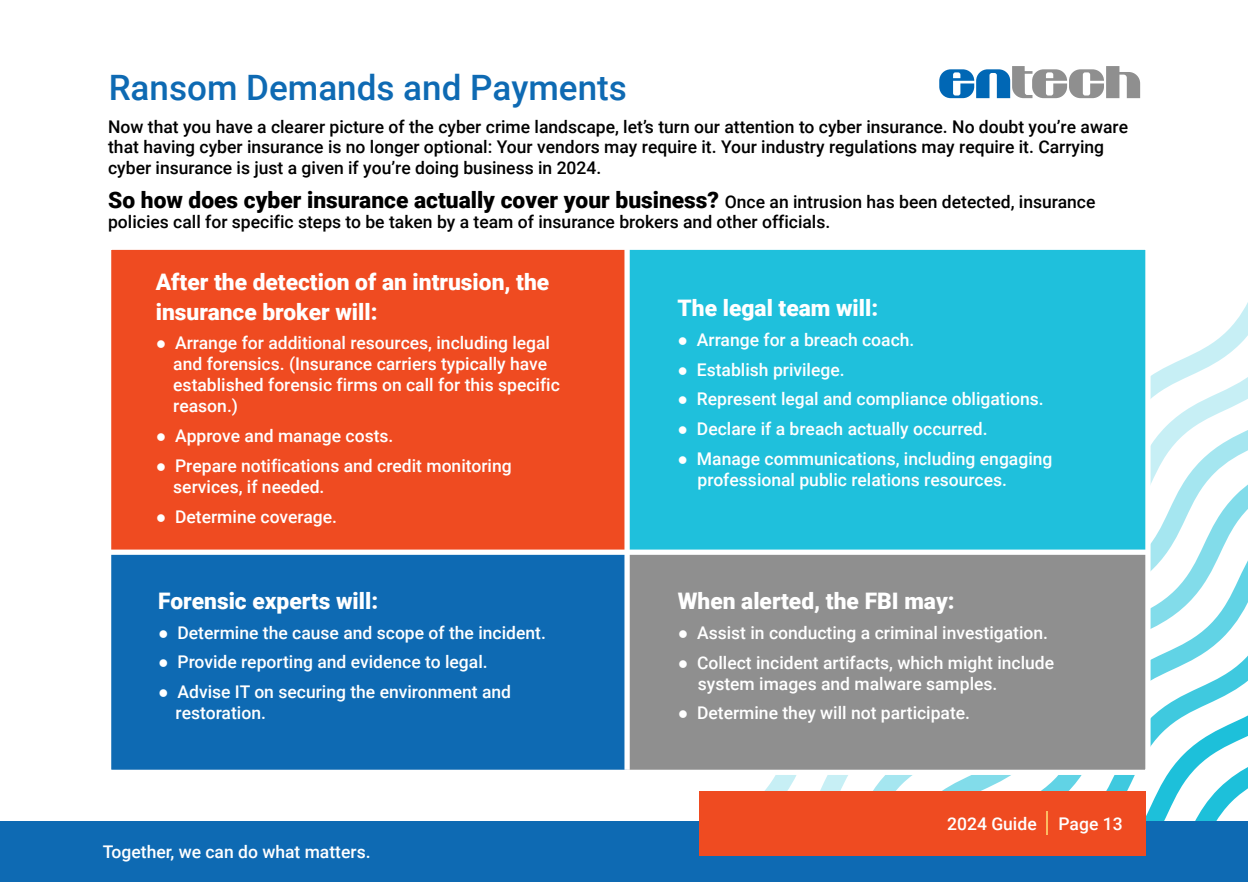
<style>
.page{position:relative;width:1248px;height:882px;background:#fff}
.page>*{position:absolute;margin:0;border:0;box-sizing:border-box;transform-origin:0 0}
.t1{font:500 35px "Roboto";color:#0e6ab3}
.t2{font:900 22.75px/29.1px "Roboto";color:#fff}
.t3{font:900 22.75px "Roboto";color:#000}
.t4{font:500 17.5px/21px "Roboto";color:#fff}
.t5{font:500 17.5px/20.1px "Roboto";color:#000}
.s1{font-weight:500;font-size:17.5px}
.s2{font-family:"Calibri";font-weight:400}
</style>
<div class="page">
<svg style="left:764px;top:304px;width:483px;height:517px"></svg>
<div style="left:110px;top:247px;width:517px;height:305px;background:#ef4b21"></div>
<div style="left:627px;top:248px;width:519px;height:523px;background:#8f8f8f"></div>
<div style="left:110px;top:550px;width:517px;height:223px;background:#0e6ab3"></div>
<div style="left:627px;top:249px;width:520px;height:302px;background:#1fc0dc"></div>
<div style="left:106px;top:245px;width:1044px;height:530px;border:5px solid #fff"></div>
<div style="left:624px;top:249px;width:5px;height:521px;background:#fff"></div>
<div style="left:110px;top:550px;width:1036px;height:5px;background:#fff"></div>
<div style="left:0;top:821px;width:1247px;height:61px;background:#0e6ab3"></div>
<div style="left:699px;top:791px;width:446px;height:64px;background:#ef4b21"></div>
<svg style="left:939px;top:66px;width:201px;height:32px"></svg>
<hr style="left:1046px;top:811px;width:2px;height:24px;background:#fcbb62">
<h1 class="t1" style="left:109px;top:63px;width:519px">Ransom Demands and Payments</h1>
<p class="t5" style="left:108px;top:116px;width:1021px">Now that you have a clearer picture of the cyber crime landscape, let’s turn our attention to cyber insurance. No doubt you’re aware that having cyber insurance is no longer optional: Your vendors may require it. Your industry regulations may require it. Carrying cyber insurance is just a given if you’re doing business in 2024.</p>
<h2 class="t3" style="left:108px;top:184px;width:988px">So how does cyber insurance actually cover your business? <span class="s1">Once an intrusion has been detected, insurance</span></h2>
<p class="t5" style="left:108px;top:211px;width:723px">policies call for specific steps to be taken by a team of insurance brokers and other officials.</p>
<h2 class="t2" style="left:156px;top:267px;width:395px">After the detection of an intrusion, the insurance broker will:</h2>
<p class="t4" style="left:173px;top:332px;width:388px;text-indent:-17px"><span class="s2">●</span> Arrange for additional resources, including legal and forensics. (Insurance carriers typically have established forensic firms on call for this specific reason.)</p>
<p class="t4" style="left:156px;top:425px;width:239px"><span class="s2">●</span> Approve and manage costs.</p>
<p class="t4" style="left:173px;top:454px;width:340px;text-indent:-17px"><span class="s2">●</span> Prepare notifications and credit monitoring services, if needed.</p>
<p class="t4" style="left:156px;top:505px;width:183px"><span class="s2">●</span> Determine coverage.</p>
<h2 class="t2" style="left:158px;top:585px;width:221px">Forensic experts will:</h2>
<p class="t4" style="left:158px;top:621px;width:389px"><span class="s2">●</span> Determine the cause and scope of the incident.</p>
<p class="t4" style="left:158px;top:651px;width:331px"><span class="s2">●</span> Provide reporting and evidence to legal.</p>
<p class="t4" style="left:176px;top:681px;width:337px;text-indent:-17px"><span class="s2">●</span> Advise IT on securing the environment and restoration.</p>
<p class="t4" style="left:103px;top:840px;width:269px">Together, we can do what matters.</p>
<h2 class="t2" style="left:677px;top:293px;width:202px">The legal team will:</h2>
<p class="t4" style="left:677px;top:329px;width:238px"><span class="s2">●</span> Arrange for a breach coach.</p>
<p class="t4" style="left:677px;top:358px;width:169px"><span class="s2">●</span> Establish privilege.</p>
<p class="t4" style="left:677px;top:388px;width:368px"><span class="s2">●</span> Represent legal and compliance obligations.</p>
<p class="t4" style="left:677px;top:418px;width:311px"><span class="s2">●</span> Declare if a breach actually occurred.</p>
<p class="t4" style="left:697px;top:448px;width:356px;text-indent:-20px"><span class="s2">●</span> Manage communications, including engaging professional public relations resources.</p>
<h2 class="t2" style="left:677px;top:586px;width:278px">When alerted, the FBI may:</h2>
<p class="t4" style="left:677px;top:621px;width:372px"><span class="s2">●</span> Assist in conducting a criminal investigation.</p>
<p class="t4" style="left:697px;top:651px;width:358px;text-indent:-20px"><span class="s2">●</span> Collect incident artifacts, which might include system images and malware samples.</p>
<p class="t4" style="left:677px;top:702px;width:294px"><span class="s2">●</span> Determine they will not participate.</p>
<p class="t4" style="left:947px;top:812px;width:177px">2024 Guide Page 13</p>
</div>
